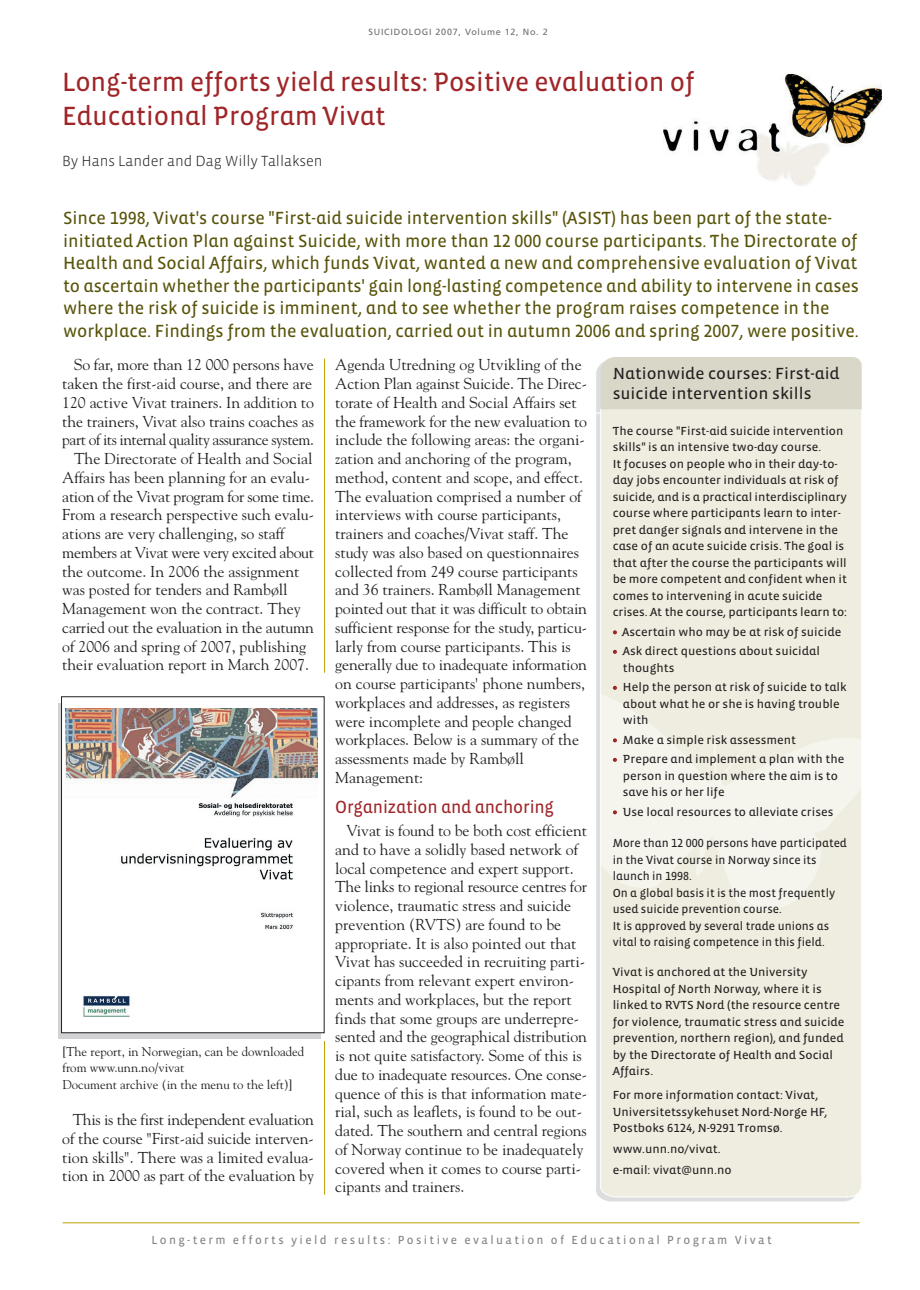
<style>
.page{position:relative;width:920px;height:1290px;background:#fff}
.page>*{position:absolute;margin:0;border:0;box-sizing:border-box;transform-origin:0 0}
.t1{font:27px/33.9px "Vista Sans Alt Reg";letter-spacing:-.005em;color:#9f2528}
.t2{font:18px/22.5px "Vista Sans Alt Reg";color:#585309}
.t3{font:18px "Vista Sans Alt Reg";letter-spacing:-.01em;color:#9f2528}
.t4{font:16.5px/19.5px "Vista Sans Alt Reg";color:#231f20;scale:1.05 1}
.t5{font:15.75px/18.8px "Goudy";color:#231f20}
.t6{font:15.75px "Goudy";letter-spacing:-.025em;color:#231f20}
.t7{font:15.75px "Goudy";letter-spacing:-.02em;color:#231f20}
.t8{font:300 15px "Vista Sans";color:#231f20}
.t9{font:12.75px/16.5px "Goudy";color:#231f20}
.t10{font:12px/16.5px "Vista Sans Alt Reg";color:#231f20;scale:1.05 1}
.t11{font:12px/16.5px "Vista Sans Alt Reg";color:#231f20}
.t12{font:12px "Vista Sans Reg";letter-spacing:.2em;color:#808285}
.t13{font:9px "Frutiger";letter-spacing:.085em;color:#6c6d70}
.s1{color:#9f2528}
</style>
<div class="page">
<img style="left:663px;top:74px;width:218px;height:112px">
<hr style="left:63px;top:1223px;width:796px;height:1px;background:#bc9f03">
<div style="left:58px;top:704px;width:263px;height:336px;background:#d1d2d4"></div>
<hr style="left:324px;top:358px;width:1px;height:315px;background:#bc9f03">
<div style="left:61px;top:697px;width:263px;height:336px;background:#fff;border:1px solid #231f20"></div>
<img style="left:65px;top:708px;width:252px;height:309px">
<hr style="left:324px;top:1041px;width:1px;height:154px;background:#bc9f03">
<svg style="left:597px;top:409px;width:265px;height:789px;background:#efeee1"></svg>
<svg style="left:596px;top:357px;width:265px;height:55px;background:#d9d8c9"></svg>
<p class="t13" style="left:368px;top:28px;width:181px">SUICIDOLOGI 2007, Volume 12, No. 2</p>
<h1 class="t1" style="left:62px;top:68px;width:634px">Long-term efforts yield results: Positive evaluation of<br>Educational Program Vivat</h1>
<p class="t8" style="left:62px;top:156px;width:262px">By Hans Lander and Dag Willy Tallaksen</p>
<p class="t2" style="left:63px;top:209px;width:797px">Since 1998, Vivat's course "First-aid suicide intervention skills" (ASIST) has been part of the state&shy;initiated Action Plan against Suicide, with more than 12 000 course participants. The Directorate of Health and Social Affairs, which funds Vivat, wanted a new and comprehensive evaluation of Vivat to ascertain whether the participants' gain long-lasting competence and ability to intervene in cases where the risk of suicide is imminent, and to see whether the program raises competence in the workplace. Findings from the evaluation, carried out in autumn 2006 and spring 2007, were positive.</p>
<p class="t5" style="left:74px;top:357px;width:242px">So far, more than 12 000 persons have</p>
<p class="t5" style="left:62px;top:375px;width:251px">taken the first-aid course, and there are</p>
<p class="t5" style="left:62px;top:394px;width:253px">120 active Vivat trainers. In addition to</p>
<p class="t5" style="left:62px;top:413px;width:253px">the trainers, Vivat also trains coaches as</p>
<p class="t6" style="left:62px;top:434px;width:253px">part of its internal quality assurance system.</p>
<p class="t5" style="left:74px;top:450px;width:240px">The Directorate of Health and Social</p>
<p class="t5" style="left:62px;top:469px;width:249px">Affairs has been planning for an evalu-</p>
<p class="t5" style="left:62px;top:488px;width:253px">ation of the Vivat program for some time.</p>
<p class="t5" style="left:62px;top:507px;width:253px">From a research perspective such evalu-</p>
<p class="t5" style="left:62px;top:525px;width:224px">ations are very challenging, so staff</p>
<p class="t7" style="left:62px;top:546px;width:253px">members at Vivat were very excited about</p>
<p class="t5" style="left:62px;top:563px;width:239px">the outcome. In 2006 the assignment</p>
<p class="t5" style="left:62px;top:582px;width:227px">was posted for tenders and Rambøll</p>
<p class="t5" style="left:62px;top:600px;width:240px">Management won the contract. They</p>
<p class="t5" style="left:62px;top:619px;width:253px">carried out the evaluation in the autumn</p>
<p class="t5" style="left:62px;top:638px;width:245px">of 2006 and spring of 2007, publishing</p>
<p class="t5" style="left:62px;top:657px;width:248px">their evaluation report in March 2007.</p>
<p class="t9" style="left:62px;top:1044px;width:243px">[The report, in Norwegian, can be downloaded from www.unn.no/vivat<br>Document archive (in the menu to the left)]</p>
<p class="t5" style="left:62px;top:1111px;width:253px;text-align:justify;text-indent:10px">This is the first independent evaluation of the course "First-aid suicide interven&shy;tion skills". There was a limited evalua&shy;tion in 2000 as part of the evaluation by</p>
<p class="t5" style="left:335px;top:357px;width:253px">Agenda Utredning og Utvikling of the Action Plan against Suicide. The Direc&shy;torate of Health and Social Affairs set the framework for the new evaluation to include the following areas: the organi&shy;zation and anchoring of the program, method, content and scope, and effect.<br>The evaluation comprised a number of interviews with course participants, trainers and coaches/Vivat staff. The study was also based on questionnaires collected from 249 course participants and 36 trainers. Rambøll Management pointed out that it was difficult to obtain sufficient response for the study, particu&shy;larly from course participants. This is generally due to inadequate information on course participants' phone numbers, workplaces and addresses, as registers were incomplete and people changed workplaces. Below is a summary of the assessments made by Rambøll Management:</p>
<p class="t3" style="left:335px;top:800px;width:220px">Organization and anchoring</p>
<p class="t5" style="left:335px;top:822px;width:253px;text-indent:11px">Vivat is found to be both cost efficient and to have a solidly based network of local competence and expert support.<br>The links to regional resource centres for violence, traumatic stress and suicide prevention (RVTS) are found to be appropriate. It is also pointed out that Vivat has succeeded in recruiting parti&shy;cipants from relevant expert environ&shy;ments and workplaces, but the report finds that some groups are underrepre&shy;sented and the geographical distribution is not quite satisfactory. Some of this is due to inadequate resources. One conse&shy;quence of this is that information mate&shy;rial, such as leaflets, is found to be out&shy;dated. The southern and central regions of Norway continue to be inadequately covered when it comes to course parti&shy;cipants and trainers.</p>
<p class="t4" style="left:612px;top:365px;width:218px">Nationwide courses: First-aid suicide intervention skills</p>
<p class="t10" style="left:612px;top:424px;width:225px">The course "First-aid suicide intervention skills" is an intensive two-day course.<br>It focuses on people who in their day-to&shy;day jobs encounter individuals at risk of suicide, and is a practical interdisciplinary course where participants learn to inter&shy;pret danger signals and intervene in the case of an acute suicide crisis. The goal is that after the course the participants will be more competent and confident when it comes to intervening in acute suicide crises. At the course, participants learn to:</p>
<p class="t10" style="left:612px;top:625px;width:219px"><span class="s1">•</span> Ascertain who may be at risk of suicide</p>
<p class="t10" style="left:622px;top:644px;width:189px;text-indent:-10px"><span class="s1">•</span> Ask direct questions about suicidal thoughts</p>
<p class="t10" style="left:622px;top:680px;width:215px;text-indent:-10px"><span class="s1">•</span> Help the person at risk of suicide to talk about what he or she is having trouble with</p>
<p class="t10" style="left:612px;top:733px;width:176px"><span class="s1">•</span> Make a simple risk assessment</p>
<p class="t10" style="left:622px;top:752px;width:212px;text-indent:-10px"><span class="s1">•</span> Prepare and implement a plan with the person in question where the aim is to save his or her life</p>
<p class="t10" style="left:612px;top:805px;width:212px"><span class="s1">•</span> Use local resources to alleviate crises</p>
<p class="t11" style="left:612px;top:836px;width:236px">More than 12 000 persons have participated in the Vivat course in Norway since its launch in 1998.<br>On a global basis it is the most frequently used suicide prevention course.<br>It is approved by several trade unions as vital to raising competence in this field.</p>
<p class="t10" style="left:612px;top:965px;width:222px">Vivat is anchored at the University Hospital of North Norway, where it is linked to RVTS Nord (the resource centre for violence, traumatic stress and suicide prevention, northern region), and funded by the Directorate of Health and Social Affairs.</p>
<p class="t10" style="left:612px;top:1088px;width:206px">For more information contact: Vivat,<br>Universitetssykehuset Nord-Norge HF,<br>Postboks 6124, N-9291 Tromsø.</p>
<p class="t10" style="left:612px;top:1140px;width:115px;line-height:21px">www.unn.no/vivat. e-mail: vivat@unn.no</p>
<p class="t12" style="left:151px;top:1236px;width:622px">Long-term efforts yield results: Positive evaluation of Educational Program Vivat</p>
</div>
